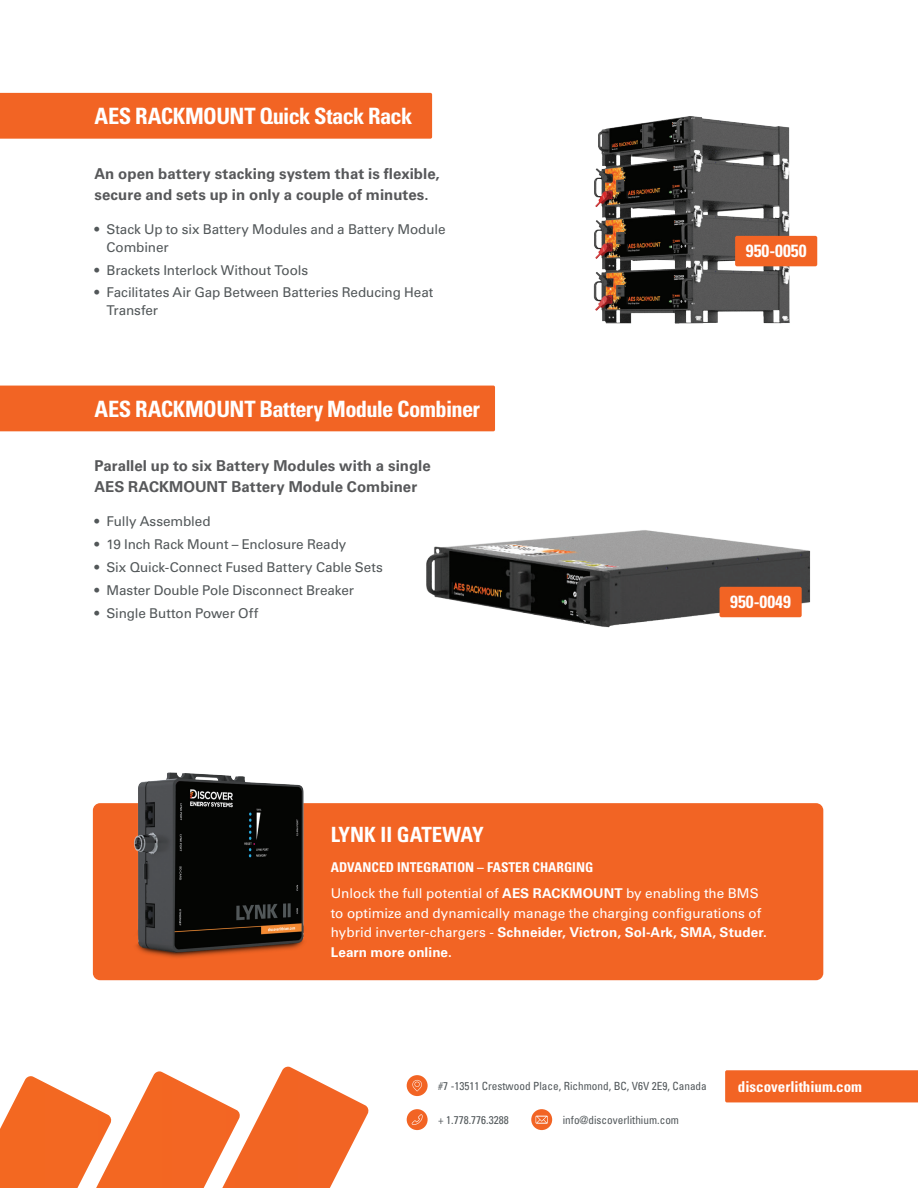
<style>
.page{position:relative;width:918px;height:1188px;background:#fff}
.page>*{position:absolute;margin:0;border:0;box-sizing:border-box;transform-origin:0 0}
.t1{font:700 condensed 22.5px "Univers LT Std";letter-spacing:-.025em;color:#fff}
.t2{font:700 condensed 21px "Univers LT Std";color:#fff}
.t3{font:700 condensed 17.7px "Univers LT Std";color:#fff}
.t4{font:700 15px/21px "Univers LT Std";letter-spacing:.005em;color:#57585a}
.t5{font:700 condensed 15px "Univers LT Std";color:#fff}
.t6{font:13.5px/18px "Univers LT Std";letter-spacing:-.005em;color:#525759}
.t7{font:13.5px/19.5px "Univers LT Std";color:#fff}
.t8{font:condensed 11.25px "Univers LT Std";color:#51575a}
.s1{font-weight:700;font-stretch:condensed}
.s2{font-weight:700}
</style>
<div class="page">
<div style="left:0;top:386px;width:495px;height:45px;background:#f26424"></div>
<div style="left:0;top:93px;width:432px;height:46px;background:#f26424"></div>
<div style="left:407px;top:1075px;width:21px;height:21px;background:#f26424;border-radius:50%"></div>
<div style="left:725px;top:1070px;width:193px;height:32px;background:#f26424"></div>
<svg style="left:412px;top:1080px;width:10px;height:11px"></svg>
<svg style="left:531px;top:1109px;width:21px;height:21px"></svg>
<svg style="left:536px;top:1116px;width:12px;height:7px"></svg>
<div style="left:407px;top:1109px;width:21px;height:21px;background:#f26424;border-radius:50%"></div>
<svg style="left:412px;top:1114px;width:11px;height:11px"></svg>
<svg style="left:0;top:1067px;width:369px;height:121px"></svg>
<img style="left:593px;top:116px;width:225px;height:208px">
<div style="left:735px;top:236px;width:82px;height:30px;background:#f26424;border-radius:2px"></div>
<img style="left:426px;top:530px;width:385px;height:98px">
<div style="left:720px;top:587px;width:82px;height:30px;background:#f26424;border-radius:2px"></div>
<div style="left:93px;top:803px;width:730px;height:177px;background:#f26424;border-radius:7px"></div>
<img style="left:109px;top:772px;width:219px;height:186px">
<h1 class="t1" style="left:94px;top:102px;width:319px">AES RACKMOUNT Quick Stack Rack</h1>
<p class="t4" style="left:94px;top:163px;width:347px">An open battery stacking system that is flexible, secure and sets up in only a couple of minutes.</p>
<p class="t6" style="left:107px;top:220px;width:341px;text-indent:-12px">• Stack Up to six Battery Modules and a Battery Module<br>Combiner</p>
<p class="t6" style="left:94px;top:261px;width:215px">• Brackets Interlock Without Tools</p>
<p class="t6" style="left:107px;top:284px;width:328px;text-indent:-12px">• Facilitates Air Gap Between Batteries Reducing Heat<br>Transfer</p>
<h1 class="t1" style="left:94px;top:395px;width:387px">AES RACKMOUNT Battery Module Combiner</h1>
<p class="t4" style="left:94px;top:456px;width:338px">Parallel up to six Battery Modules with a single<br>AES RACKMOUNT Battery Module Combiner</p>
<p class="t6" style="left:94px;top:513px;width:118px">• Fully Assembled</p>
<p class="t6" style="left:94px;top:535px;width:253px">• 19 Inch Rack Mount – Enclosure Ready</p>
<p class="t6" style="left:94px;top:558px;width:290px">• Six Quick-Connect Fused Battery Cable Sets</p>
<p class="t6" style="left:94px;top:581px;width:261px">• Master Double Pole Disconnect Breaker</p>
<p class="t6" style="left:94px;top:604px;width:165px">• Single Button Power Off</p>
<h3 class="t3" style="left:746px;top:240px;width:62px">950-0050</h3>
<h3 class="t3" style="left:730px;top:591px;width:62px">950-0049</h3>
<h2 class="t2" style="left:331px;top:822px;width:155px">LYNK II GATEWAY</h2>
<p class="t7" style="left:331px;top:854px;width:429px;line-height:26.4px"><span class="s1">ADVANCED INTEGRATION – FASTER CHARGING<br></span>Unlock the full potential of <span class="s2">AES RACKMOUNT</span> by enabling the BMS</p>
<p class="t7" style="left:331px;top:903px;width:438px">to optimize and dynamically manage the charging configurations of hybrid inverter-chargers - <span class="s2">Schneider, Victron, Sol-Ark, SMA, Studer.<br>Learn more online.</span></p>
<p class="t8" style="left:438px;top:1079px;width:270px">#7 -13511 Crestwood Place, Richmond, BC, V6V 2E9, Canada</p>
<p class="t5" style="left:738px;top:1077px;width:126px">discoverlithium.com</p>
<p class="t8" style="left:438px;top:1113px;width:72px">+ 1.778.776.3288</p>
<p class="t8" style="left:563px;top:1113px;width:118px">info@discoverlithium.com</p>
</div>
